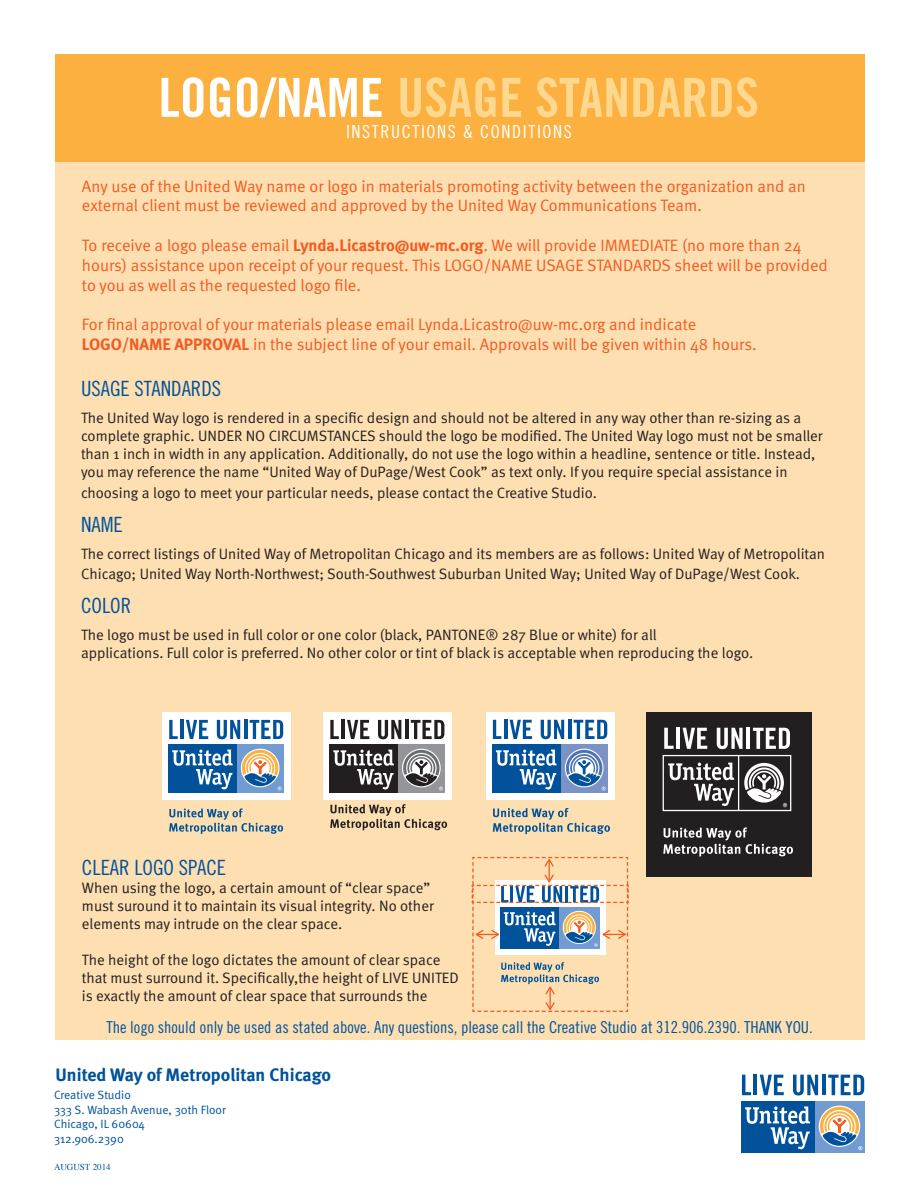
<style>
.page{position:relative;width:918px;height:1188px;background:#fff}
.page>*{position:absolute;margin:0;border:0;box-sizing:border-box;transform-origin:0 0}
.t1{font:54px "Trade Gothic Bold Cond Twenty";color:#fed88f}
.t2{font:21px "Trade Gothic Cond Eighteen";color:#01529a}
.t3{font:700 18px "Meta";color:#01529a}
.t4{font:18px "Trade Gothic Cond Eighteen";letter-spacing:.09em;color:#fff}
.t5{font:16.5px/19.8px "Meta Normal";color:#f25b21}
.t6{font:16.5px "Trade Gothic Cond Eighteen";color:#01529a}
.t7{font:15px/18px "Meta Normal";color:#231f20}
.t8{font:12px "Meta Normal";color:#01529a}
.t9{font:9px "Times";color:#01529a}
.s1{color:#fff}
.s2{font-family:"Meta";font-weight:700}
</style>
<div class="page">
<div style="left:55px;top:54px;width:809px;height:108px;background:#fbb03f"></div>
<div style="left:55px;top:162px;width:809px;height:878px;background:#fddfb2"></div>
<div style="left:162px;top:712px;width:128px;height:88px;background:#fff"></div>
<svg style="left:168px;top:744px;width:116px;height:49px"></svg>
<div style="left:237px;top:744px;width:47px;height:48px;background:#729cd1"></div>
<svg style="left:241px;top:749px;width:38px;height:38px"></svg>
<div style="left:169px;top:744px;width:68px;height:48px;background:#01529a"></div>
<svg style="left:172px;top:750px;width:61px;height:39px"></svg>
<svg style="left:242px;top:750px;width:40px;height:40px"></svg>
<svg style="left:169px;top:720px;width:9px;height:19px"></svg>
<hr style="left:180px;top:720px;width:4px;height:19px;background:#01529a">
<svg style="left:186px;top:720px;width:22px;height:19px"></svg>
<svg style="left:217px;top:720px;width:23px;height:19px"></svg>
<hr style="left:244px;top:720px;width:3px;height:19px;background:#01529a">
<svg style="left:250px;top:720px;width:33px;height:19px"></svg>
<svg style="left:169px;top:808px;width:114px;height:26px"></svg>
<div style="left:486px;top:712px;width:128px;height:88px;background:#fff"></div>
<div style="left:561px;top:744px;width:47px;height:49px;background:#7a92c4"></div>
<svg style="left:565px;top:749px;width:39px;height:38px"></svg>
<div style="left:492px;top:744px;width:69px;height:49px;background:#01529a"></div>
<svg style="left:496px;top:749px;width:61px;height:41px"></svg>
<svg style="left:566px;top:750px;width:40px;height:40px"></svg>
<svg style="left:493px;top:720px;width:8px;height:19px"></svg>
<hr style="left:504px;top:720px;width:3px;height:19px;background:#01529a">
<svg style="left:510px;top:720px;width:22px;height:19px"></svg>
<svg style="left:541px;top:720px;width:23px;height:19px"></svg>
<hr style="left:568px;top:720px;width:3px;height:19px;background:#01529a">
<svg style="left:574px;top:720px;width:33px;height:19px"></svg>
<svg style="left:493px;top:808px;width:117px;height:26px"></svg>
<div style="left:323px;top:712px;width:129px;height:88px;background:#fff"></div>
<div style="left:398px;top:744px;width:47px;height:49px;background:#939598"></div>
<svg style="left:402px;top:749px;width:39px;height:38px"></svg>
<div style="left:330px;top:744px;width:68px;height:49px;background:#231f20"></div>
<svg style="left:333px;top:750px;width:61px;height:39px"></svg>
<svg style="left:403px;top:750px;width:40px;height:40px"></svg>
<svg style="left:330px;top:720px;width:9px;height:19px"></svg>
<hr style="left:341px;top:720px;width:4px;height:19px;background:#231f20">
<svg style="left:347px;top:720px;width:22px;height:19px"></svg>
<svg style="left:378px;top:720px;width:23px;height:19px"></svg>
<hr style="left:405px;top:720px;width:3px;height:19px;background:#231f20">
<svg style="left:411px;top:720px;width:33px;height:19px"></svg>
<svg style="left:330px;top:804px;width:117px;height:27px"></svg>
<div style="left:646px;top:712px;width:165px;height:165px;background:#231f20"></div>
<svg style="left:663px;top:827px;width:130px;height:30px"></svg>
<svg style="left:664px;top:728px;width:10px;height:21px"></svg>
<hr style="left:676px;top:728px;width:4px;height:21px;background:#fff">
<svg style="left:683px;top:728px;width:24px;height:21px"></svg>
<svg style="left:717px;top:728px;width:26px;height:21px"></svg>
<hr style="left:747px;top:728px;width:3px;height:21px;background:#fff">
<svg style="left:753px;top:728px;width:37px;height:21px"></svg>
<div style="left:663px;top:755px;width:128px;height:56px;border:1px solid #fff"></div>
<svg style="left:668px;top:763px;width:66px;height:43px"></svg>
<hr style="left:738px;top:756px;width:1px;height:54px;background:#fff">
<svg style="left:744px;top:763px;width:43px;height:44px"></svg>
<div style="left:814px;top:1101px;width:51px;height:52px;background:#729cd1"></div>
<svg style="left:819px;top:1106px;width:41px;height:41px"></svg>
<div style="left:741px;top:1101px;width:73px;height:52px;background:#01529a"></div>
<svg style="left:745px;top:1106px;width:65px;height:43px"></svg>
<svg style="left:820px;top:1107px;width:42px;height:43px"></svg>
<svg style="left:742px;top:1075px;width:9px;height:20px"></svg>
<hr style="left:754px;top:1075px;width:3px;height:20px;background:#01529a">
<svg style="left:760px;top:1075px;width:24px;height:20px"></svg>
<svg style="left:793px;top:1075px;width:25px;height:21px"></svg>
<hr style="left:822px;top:1075px;width:4px;height:20px;background:#01529a">
<svg style="left:828px;top:1075px;width:36px;height:20px"></svg>
<svg style="left:471px;top:856px;width:158px;height:156px"></svg>
<p class="t1" style="left:159px;top:65px;width:602px"><span class="s1">LOGO/NAME</span> USAGE STANDARDS</p>
<p class="t4" style="left:346px;top:121px;width:227px">INSTRUCTIONS &amp; CONDITIONS</p>
<p class="t5" style="left:82px;top:176px;width:725px">Any use of the United Way name or logo in materials promoting activity between the organization and an external client must be reviewed and approved by the United Way Communications Team.</p>
<p class="t5" style="left:82px;top:235px;width:747px">To receive a logo please email <span class="s2">Lynda.Licastro@uw-mc.org</span>. We will provide IMMEDIATE (no more than 24 hours) assistance upon receipt of your request. This LOGO/NAME USAGE STANDARDS sheet will be provided to you as well as the requested logo file.</p>
<p class="t5" style="left:82px;top:314px;width:676px">For final approval of your materials please email Lynda.Licastro@uw-mc.org and indicate<br><span class="s2">LOGO/NAME APPROVAL</span> in the subject line of your email. Approvals will be given within 48 hours.</p>
<p class="t2" style="left:81px;top:376px;width:142px">USAGE STANDARDS</p>
<p class="t7" style="left:81px;top:408px;width:722px">The United Way logo is rendered in a specific design and should not be altered in any way other than re-sizing as a</p>
<p class="t7" style="left:81px;top:426px;width:743px">complete graphic. UNDER NO CIRCUMSTANCES should the logo be modified. The United Way logo must not be smaller than 1 inch in width in any application. Additionally, do not use the logo within a headline, sentence or title. Instead, you may reference the name “United Way of DuPage/West Cook” as text only. If you require special assistance in</p>
<p class="t7" style="left:81px;top:484px;width:517px">choosing a logo to meet your particular needs, please contact the Creative Studio.</p>
<p class="t2" style="left:81px;top:512px;width:43px">NAME</p>
<p class="t7" style="left:81px;top:544px;width:746px;line-height:19.8px">The correct listings of United Way of Metropolitan Chicago and its members are as follows: United Way of Metropolitan<br>Chicago; United Way North-Northwest; South-Southwest Suburban United Way; United Way of DuPage/West Cook.</p>
<p class="t2" style="left:81px;top:593px;width:52px">COLOR</p>
<p class="t7" style="left:81px;top:626px;width:577px">The logo must be used in full color or one color (black, PANTONE® 287 Blue or white) for all</p>
<p class="t7" style="left:81px;top:644px;width:674px">applications. Full color is preferred. No other color or tint of black is acceptable when reproducing the logo.</p>
<p class="t2" style="left:82px;top:855px;width:146px">CLEAR LOGO SPACE</p>
<p class="t7" style="left:82px;top:879px;width:353px">When using the logo, a certain amount of “clear space” must suround it to maintain its visual integrity. No other elements may intrude on the clear space.</p>
<p class="t7" style="left:82px;top:951px;width:378px">The height of the logo dictates the amount of clear space that must surround it. Specifically,the height of LIVE UNITED is exactly the amount of clear space that surrounds the</p>
<p class="t6" style="left:106px;top:1017px;width:708px">The logo should only be used as stated above. Any questions, please call the Creative Studio at 312.906.2390. THANK YOU.</p>
<p class="t3" style="left:55px;top:1064px;width:277px">United Way of Metropolitan Chicago</p>
<p class="t8" style="left:54px;top:1088px;width:78px">Creative Studio</p>
<p class="t8" style="left:54px;top:1103px;width:173px">333 S. Wabash Avenue, 30th Floor</p>
<p class="t8" style="left:54px;top:1117px;width:93px">Chicago, IL 60604</p>
<p class="t8" style="left:54px;top:1131px;width:71px">312.906.2390</p>
<p class="t9" style="left:54px;top:1161px;width:58px">AUGUST 2014</p>
</div>
